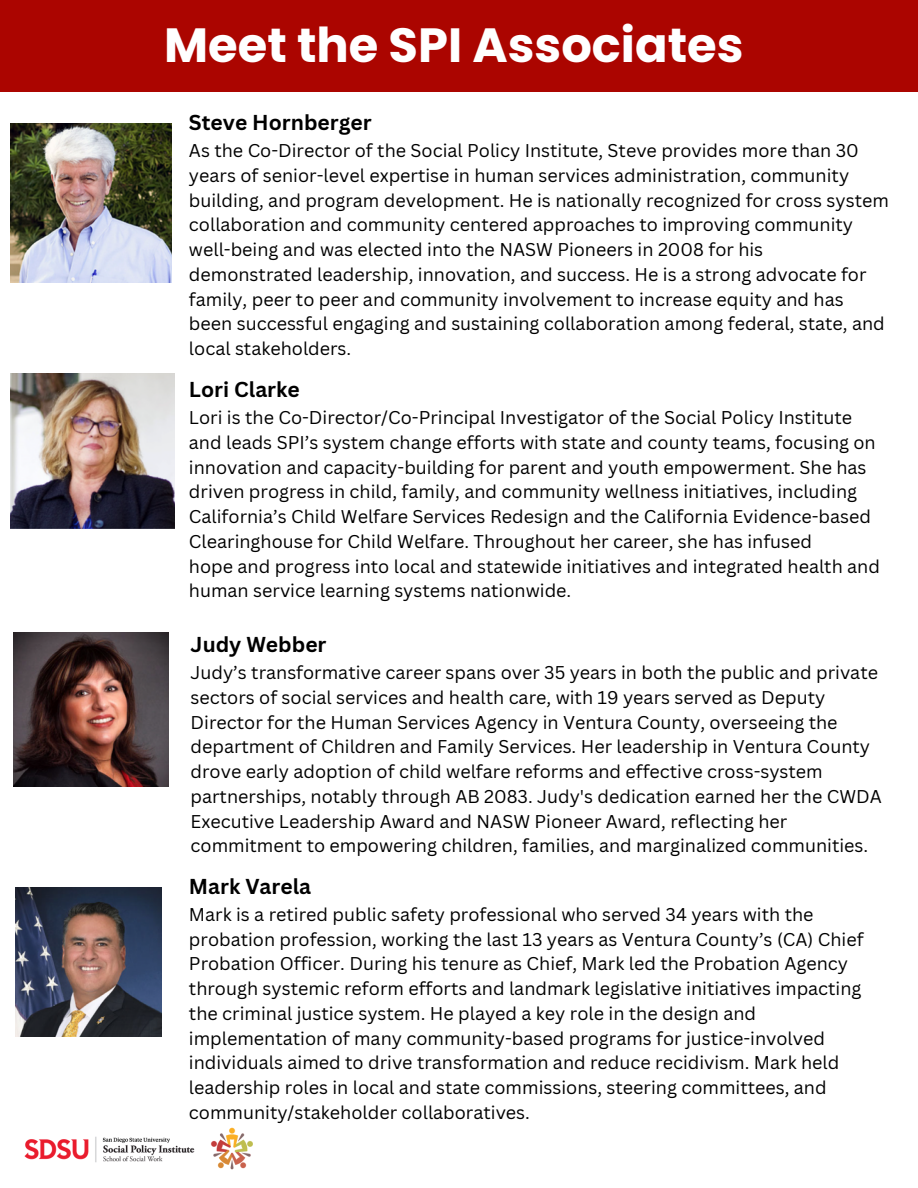
<style>
.page{position:relative;width:918px;height:1188px;background:#fff}
.page>*{position:absolute;margin:0;border:0;box-sizing:border-box;transform-origin:0 0}
.t1{font:700 48px "Poppins";color:#fff}
.t2{font:700 21px "Canva Sans";color:#000}
.t3{font:18px/24.8px "Canva Sans";color:#000}
</style>
<div class="page">
<div style="left:0;top:0;width:918px;height:92px;background:#ab0500"></div>
<img style="left:15px;top:888px;width:146px;height:148px">
<img style="left:14px;top:633px;width:155px;height:154px">
<img style="left:11px;top:374px;width:163px;height:155px">
<img style="left:11px;top:123px;width:161px;height:160px">
<img style="left:24px;top:1127px;width:229px;height:43px">
<p class="t1" style="left:164px;top:12px;width:581px">Meet the SPI Associates</p>
<p class="t2" style="left:189px;top:108px;width:184px">Steve Hornberger</p>
<p class="t3" style="left:189px;top:138px;width:701px">As the Co-Director of the Social Policy Institute, Steve provides more than 30 years of senior-level expertise in human services administration, community building, and program development. He is nationally recognized for cross system collaboration and community centered approaches to improving community well-being and was elected into the NASW Pioneers in 2008 for his demonstrated leadership, innovation, and success. He is a strong advocate for family, peer to peer and community involvement to increase equity and has been successful engaging and sustaining collaboration among federal, state, and local stakeholders.</p>
<p class="t2" style="left:189px;top:375px;width:112px">Lori Clarke</p>
<p class="t3" style="left:189px;top:405px;width:688px">Lori is the Co-Director/Co-Principal Investigator of the Social Policy Institute and leads SPI’s system change efforts with state and county teams, focusing on innovation and capacity-building for parent and youth empowerment. She has driven progress in child, family, and community wellness initiatives, including California’s Child Welfare Services Redesign and the California Evidence-based Clearinghouse for Child Welfare. Throughout her career, she has infused</p>
<p class="t3" style="left:189px;top:553px;width:693px">hope and progress into local and statewide initiatives and integrated health and human service learning systems nationwide.</p>
<p class="t2" style="left:191px;top:630px;width:137px">Judy Webber</p>
<p class="t3" style="left:191px;top:660px;width:693px">Judy’s transformative career spans over 35 years in both the public and private sectors of social services and health care, with 19 years served as Deputy Director for the Human Services Agency in Ventura County, overseeing the department of Children and Family Services. Her leadership in Ventura County drove early adoption of child welfare reforms and effective cross-system partnerships, notably through AB 2083. Judy's dedication earned her the CWDA Executive Leadership Award and NASW Pioneer Award, reflecting her commitment to empowering children, families, and marginalized communities.</p>
<p class="t2" style="left:189px;top:871px;width:124px">Mark Varela</p>
<p class="t3" style="left:189px;top:902px;width:676px">Mark is a retired public safety professional who served 34 years with the probation profession, working the last 13 years as Ventura County’s (CA) Chief Probation Officer. During his tenure as Chief, Mark led the Probation Agency through systemic reform efforts and landmark legislative initiatives impacting the criminal justice system. He played a key role in the design and implementation of many community-based programs for justice-involved individuals aimed to drive transformation and reduce recidivism. Mark held leadership roles in local and state commissions, steering committees, and community/stakeholder collaboratives.</p>
</div>
